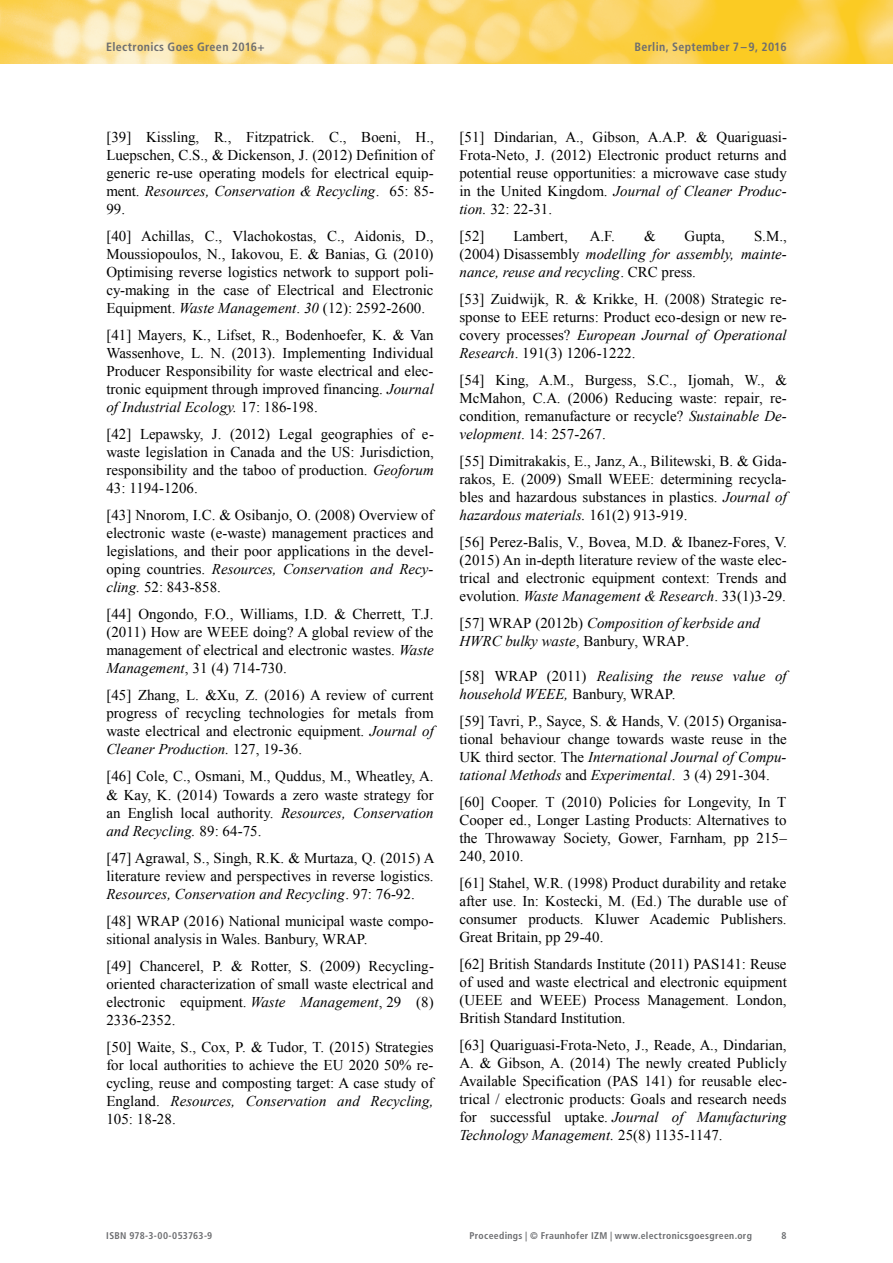
<style>
.page{position:relative;width:893px;height:1263px;background:#fff}
.page>*{position:absolute;margin:0;border:0;box-sizing:border-box;transform-origin:0 0}
.t1{font:15px/18px "Times New Roman";color:#000;text-align:justify}
.t2{font:italic 15px/18px "Times New Roman";color:#000}
.t3{font:700 condensed 12px "Frutiger LT Std";letter-spacing:.025em;color:#6c6d70}
.t4{font:700 condensed 9.75px "Frutiger LT Std";letter-spacing:.035em;color:#6c6d70}
.s1{font-style:italic}
.s2{font-style:normal}
</style>
<div class="page">
<img style="left:0;top:0;width:893px;height:63px">
<p class="t3" style="left:106px;top:40px;width:160px">Electronics Goes Green 2016+</p>
<p class="t3" style="left:634px;top:40px;width:154px">Berlin, September 7 – 9, 2016</p>
<p class="t1" style="left:106px;top:128px;width:329px">[39] Kissling, R., Fitzpatrick. C., Boeni, H., Luepschen, C.S., &amp; Dickenson, J. (2012) Definition of generic re-use operating models for electrical equip&shy;ment. <span class="s1">Resources, Conservation &amp; Recycling</span>. 65: 85- 99.</p>
<p class="t1" style="left:106px;top:227px;width:329px">[40] Achillas, C., Vlachokostas, C., Aidonis, D., Moussiopoulos, Ν., Iakovou, E. &amp; Banias, G. (2010)<br>Optimising reverse logistics network to support poli&shy;cy-making in the case of Electrical and Electronic Equipment. <span class="s1">Waste Management</span>. <span class="s1">30</span> (12): 2592-2600.</p>
<p class="t1" style="left:106px;top:326px;width:329px">[41] Mayers, K., Lifset, R., Bodenhoefer, K. &amp; Van Wassenhove, L. N. (2013). Implementing Individual Producer Responsibility for waste electrical and elec&shy;tronic equipment through improved financing. <span class="s1">Journal of Industrial Ecology.</span> 17: 186-198.</p>
<p class="t1" style="left:106px;top:425px;width:329px">[42] Lepawsky, J. (2012) Legal geographies of e&shy;waste legislation in Canada and the US: Jurisdiction, responsibility and the taboo of production. <span class="s1">Geoforum </span>43: 1194-1206.</p>
<p class="t1" style="left:106px;top:506px;width:329px">[43] Nnorom, I.C. &amp; Osibanjo, O. (2008) Overview of electronic waste (e-waste) management practices and legislations, and their poor applications in the devel&shy;oping countries. <span class="s1">Resources, Conservation and Recy&shy;cling.</span> 52: 843-858.</p>
<p class="t1" style="left:106px;top:605px;width:329px">[44] Ongondo, F.O., Williams, I.D. &amp; Cherrett, T.J. (2011) How are WEEE doing? A global review of the management of electrical and electronic wastes. <span class="s1">Waste Management</span>, 31 (4) 714-730.</p>
<p class="t1" style="left:106px;top:686px;width:329px">[45] Zhang, L. &amp;Xu, Z. (2016) A review of current progress of recycling technologies for metals from waste electrical and electronic equipment. <span class="s1">Journal of Cleaner Production.</span> 127, 19-36.</p>
<p class="t1" style="left:106px;top:767px;width:329px">[46] Cole, C., Osmani, M., Quddus, M., Wheatley, A. &amp; Kay, K. (2014) Towards a zero waste strategy for an English local authority. <span class="s1">Resources, Conservation and Recycling.</span> 89: 64-75.</p>
<p class="t1" style="left:106px;top:849px;width:330px">[47] Agrawal, S., Singh, R.K. &amp; Murtaza, Q. (2015) A literature review and perspectives in reverse logistics.<br><span class="s1">Resources, Conservation and Recycling</span>. 97: 76-92.</p>
<p class="t1" style="left:106px;top:912px;width:329px">[48] WRAP (2016) National municipal waste compo&shy;sitional analysis in Wales. Banbury, WRAP.</p>
<p class="t1" style="left:106px;top:957px;width:329px">[49] Chancerel, P. &amp; Rotter, S. (2009) Recycling&shy;oriented characterization of small waste electrical and electronic equipment. <span class="s1">Waste Management</span>, 29 (8)<br>2336-2352.</p>
<p class="t1" style="left:106px;top:1038px;width:329px">[50] Waite, S., Cox, P. &amp; Tudor, T. (2015) Strategies for local authorities to achieve the EU 2020 50% re&shy;cycling, reuse and composting target: A case study of England. <span class="s1">Resources, Conservation and Recycling, </span>105: 18-28.</p>
<p class="t1" style="left:459px;top:128px;width:329px">[51] Dindarian, A., Gibson, A.A.P. &amp; Quariguasi-Frota-Neto, J. (2012) Electronic product returns and potential reuse opportunities: a microwave case study in the United Kingdom. <span class="s1">Journal of Cleaner Produc&shy;tion.</span> 32: 22-31.</p>
<p class="t1" style="left:459px;top:227px;width:27px">[52]</p>
<p class="t1" style="left:514px;top:227px;width:56px">Lambert,</p>
<p class="t1" style="left:590px;top:227px;width:27px">A.F.</p>
<p class="t1" style="left:644px;top:227px;width:13px">&amp;</p>
<p class="t1" style="left:684px;top:227px;width:42px">Gupta,</p>
<p class="t2" style="left:459px;top:227px;width:329px;text-align:justify;text-indent:294px"><span class="s2">S.M., (2004) Disassembly</span> modelling for assembly, mainte&shy;nance, reuse and recycling<span class="s2">. CRC press.</span></p>
<p class="t1" style="left:459px;top:290px;width:329px">[53] Zuidwijk, R. &amp; Krikke, H. (2008) Strategic re&shy;sponse to EEE returns: Product eco-design or new re&shy;covery processes? <span class="s1">European Journal of Operational Research</span>. 191(3) 1206-1222.</p>
<p class="t1" style="left:459px;top:371px;width:329px">[54] King, A.M., Burgess, S.C., Ijomah, W., &amp; McMahon, C.A. (2006) Reducing waste: repair, re&shy;condition, remanufacture or recycle? <span class="s1">Sustainable De&shy;velopment</span>. 14: 257-267.</p>
<p class="t1" style="left:459px;top:452px;width:329px">[55] Dimitrakakis, E., Janz, A., Bilitewski, B. &amp; Gida&shy;rakos, E. (2009) Small WEEE: determining recycla&shy;bles and hazardous substances in plastics. <span class="s1">Journal of hazardous materials.</span> 161(2) 913-919.</p>
<p class="t1" style="left:459px;top:533px;width:329px">[56] Perez-Balis, V., Bovea, M.D. &amp; Ibanez-Fores, V. (2015) An in-depth literature review of the waste elec&shy;trical and electronic equipment context: Trends and evolution. <span class="s1">Waste Management &amp; Research</span>. 33(1)3-29.</p>
<p class="t2" style="left:459px;top:614px;width:302px"><span class="s2">[57] WRAP (2012b)</span> Composition of kerbside and<br>HWRC bulky waste<span class="s2">, Banbury, WRAP.</span></p>
<p class="t2" style="left:459px;top:667px;width:329px"><span class="s2">[58] WRAP (2011)</span> Realising the reuse value of household WEEE, <span class="s2">Banbury, WRAP.</span></p>
<p class="t1" style="left:459px;top:712px;width:329px">[59] Tavri, P., Sayce, S. &amp; Hands, V. (2015) Organisa&shy;tional behaviour change towards waste reuse in the UK third sector. The <span class="s1">International Journal of Compu&shy;tational Methods</span> and <span class="s1">Experimental</span>. 3 (4) 291-304.</p>
<p class="t1" style="left:459px;top:793px;width:329px">[60] Cooper. T (2010) Policies for Longevity, In T Cooper ed., Longer Lasting Products: Alternatives to the Throwaway Society, Gower, Farnham, pp 215– 240, 2010.</p>
<p class="t1" style="left:459px;top:874px;width:329px">[61] Stahel, W.R. (1998) Product durability and retake after use. In: Kostecki, M. (Ed.) The durable use of consumer products. Kluwer Academic Publishers.<br>Great Britain, pp 29-40.</p>
<p class="t1" style="left:459px;top:955px;width:329px">[62] British Standards Institute (2011) PAS141: Reuse of used and waste electrical and electronic equipment (UEEE and WEEE) Process Management. London, British Standard Institution.</p>
<p class="t1" style="left:459px;top:1036px;width:329px">[63] Quariguasi-Frota-Neto, J., Reade, A., Dindarian, A. &amp; Gibson, A. (2014) The newly created Publicly Available Specification (PAS 141) for reusable elec&shy;trical / electronic products: Goals and research needs for successful uptake. <span class="s1">Journal of Manufacturing Technology Management.</span> 25(8) 1135-1147.</p>
<p class="t4" style="left:106px;top:1230px;width:108px">ISBN 978-3-00-053763-9</p>
<p class="t4" style="left:469px;top:1230px;width:284px">Proceedings | © Fraunhofer IZM | www.electronicsgoesgreen.org</p>
<p class="t4" style="left:782px;top:1230px;width:7px">8</p>
</div>
